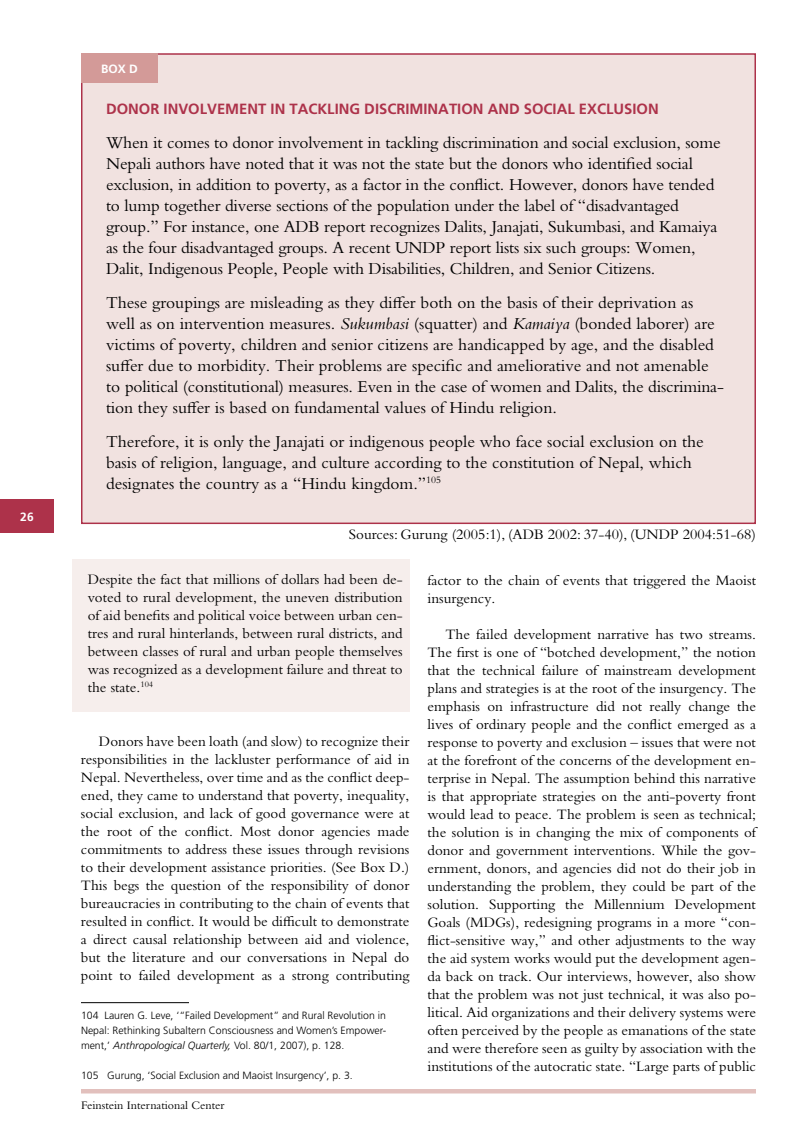
<style>
.page{position:relative;width:810px;height:1134px;background:#fff}
.page>*{position:absolute;margin:0;border:0;box-sizing:border-box;transform-origin:0 0}
.t1{font:17.4px/20.9px "Bembo Std";letter-spacing:-.01em;color:#000}
.t2{font:15px/18px "Bembo Std";color:#000;text-align:justify}
.t3{font:700 14.85px "Frutiger";color:#ad324a}
.t4{font:12px "Bembo Std";color:#000}
.t5{font:700 12px "Frutiger";color:#fff}
.t6{font:300 10.5px/15px "Frutiger";color:#000;text-align:justify}
.s1{font-style:italic}
</style>
<div class="page">
<div style="left:0;top:500px;width:54px;height:33px;background:#ad324a"></div>
<div style="left:81px;top:1089px;width:675px;height:5px;background:#e2c0bd"></div>
<div style="left:72px;top:560px;width:338px;height:152px;background:#f6eeec"></div>
<div style="left:81px;top:53px;width:675px;height:471px;background:#f1e2e0;border:2px solid #ad324a"></div>
<div style="left:81px;top:53px;width:77px;height:30px;background:#d39a98"></div>
<hr style="left:81px;top:1002px;width:108px;height:1px;background:#000">
<p class="t5" style="left:20px;top:510px;width:15px">26</p>
<p class="t5" style="left:101px;top:62px;width:37px">BOX D</p>
<p class="t3" style="left:106px;top:100px;width:211px">DONOR INVOLVEMENT IN TACKLI</p>
<p class="t3" style="left:339px;top:100px;width:321px">NG DISCRIMINATION AND SOCIAL EXCLUSION</p>
<p class="t1" style="left:106px;top:132px;width:616px">When it comes to donor involvement in tackling discrimination and social exclusion, some Nepali authors have noted that it was not the state but the donors who identified social exclusion, in addition to poverty, as a factor in the conflict. However, donors have tended to lump together diverse sections of the population under the label of “disadvantaged group.” For instance, one ADB report recognizes Dalits, Janajati, Sukumbasi, and Kamaiya as the four disadvantaged groups. A recent UNDP report lists six such groups: Women, Dalit, Indigenous People, People with Disabilities, Children, and Senior Citizens.</p>
<p class="t1" style="left:106px;top:292px;width:619px">These groupings are misleading as they differ both on the basis of their deprivation as well as on intervention measures. <span class="s1">Sukumbasi</span> (squatter) and <span class="s1">Kamaiya</span> (bonded laborer) are victims of poverty, children and senior citizens are handicapped by age, and the disabled suffer due to morbidity. Their problems are specific and ameliorative and not amenable to political (constitutional) measures. Even in the case of women and Dalits, the discrimina&shy;tion they suffer is based on fundamental values of Hindu religion.</p>
<p class="t1" style="left:106px;top:431px;width:599px">Therefore, it is only the Janajati or indigenous people who face social exclusion on the basis of religion, language, and culture according to the constitution of Nepal, which designates the country as a “Hindu kingdom.”<sup>105</sup></p>
<p class="t2" style="left:349px;top:525px;width:409px">Sources: Gurung (2005:1), (ADB 2002: 37-40), (UNDP 2004:51-68)</p>
<p class="t2" style="left:428px;top:571px;width:330px">factor to the chain of events that triggered the Maoist insurgency.</p>
<p class="t2" style="left:428px;top:625px;width:330px;text-indent:18px">The failed development narrative has two streams.<br>The first is one of “botched development,” the notion that the technical failure of mainstream development plans and strategies is at the root of the insurgency. The emphasis on infrastructure did not really change the lives of ordinary people and the conflict emerged as a response to poverty and exclusion – issues that were not at the forefront of the concerns of the development en&shy;terprise in Nepal. The assumption behind this narrative is that appropriate strategies on the anti-poverty front would lead to peace. The problem is seen as technical; the solution is in changing the mix of components of donor and government interventions. While the gov&shy;ernment, donors, and agencies did not do their job in understanding the problem, they could be part of the solution. Supporting the Millennium Development Goals (MDGs), redesigning programs in a more “con&shy;flict-sensitive way,” and other adjustments to the way the aid system works would put the development agen&shy;da back on track. Our interviews, however, also show that the problem was not just technical, it was also po&shy;litical. Aid organizations and their delivery systems were often perceived by the people as emanations of the state and were therefore seen as guilty by association with the institutions of the autocratic state. “Large parts of public</p>
<p class="t2" style="left:88px;top:570px;width:317px">Despite the fact that millions of dollars had been de&shy;voted to rural development, the uneven distribution of aid benefits and political voice between urban cen&shy;tres and rural hinterlands, between rural districts, and between classes of rural and urban people themselves was recognized as a development failure and threat to the state.<sup>104</sup></p>
<p class="t2" style="left:81px;top:732px;width:330px;text-indent:18px">Donors have been loath (and slow) to recognize their responsibilities in the lackluster performance of aid in Nepal. Nevertheless, over time and as the conflict deep&shy;ened, they came to understand that poverty, inequality, social exclusion, and lack of good governance were at the root of the conflict. Most donor agencies made commitments to address these issues through revisions to their development assistance priorities. (See Box D.)<br>This begs the question of the responsibility of donor bureaucracies in contributing to the chain of events that resulted in conflict. It would be difficult to demonstrate a direct causal relationship between aid and violence, but the literature and our conversations in Nepal do point to failed development as a strong contributing</p>
<p class="t6" style="left:81px;top:1008px;width:307px">104 Lauren G. Leve, ‘“Failed Development” and Rural Revolution in Nepal: Rethinking Subaltern Consciousness and Women’s Empower&shy;ment,’ <span class="s1">Anthropological Quarterly,</span> Vol. 80/1, 2007), p. 128.</p>
<p class="t6" style="left:81px;top:1068px;width:273px">105 Gurung, ‘Social Exclusion and Maoist Insurgency’, p. 3.</p>
<p class="t4" style="left:81px;top:1099px;width:145px">Feinstein International Center</p>
</div>
